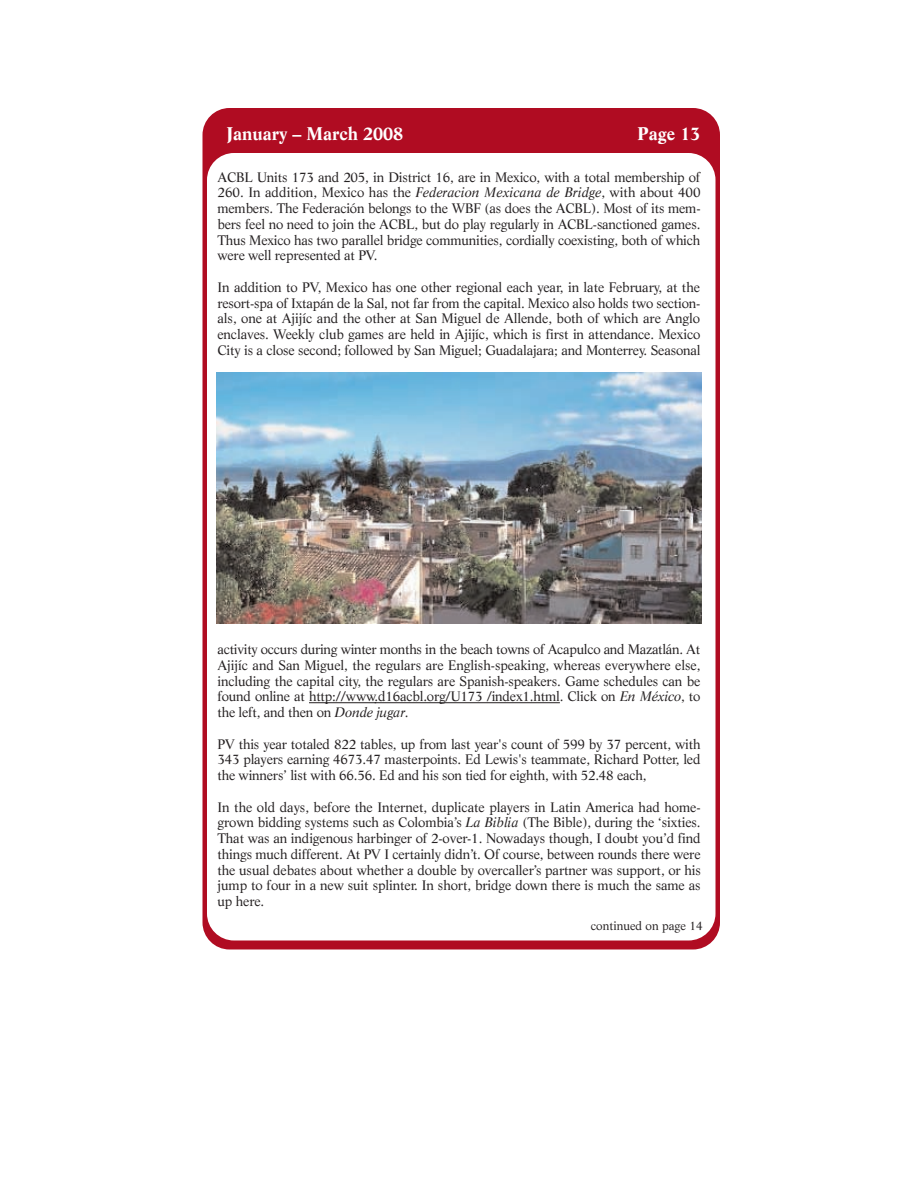
<style>
.page{position:relative;width:918px;height:1188px;background:#fff}
.page>*{position:absolute;margin:0;border:0;box-sizing:border-box;transform-origin:0 0}
.t1{font:700 18px "Life";color:#fff}
.t2{font:13.5px/15.8px "Life";letter-spacing:-.015em;color:#231f20;text-align:justify}
.t3{font:12px "Life";color:#231f20}
.s1{font-style:italic}
</style>
<div class="page">
<div style="left:202px;top:108px;width:518px;height:842px;background:#b00c22;border-radius:27px"></div>
<div style="left:207px;top:153px;width:509px;height:787px;background:#fff;border-radius:27px"></div>
<hr style="left:309px;top:702px;width:67px;height:1px;background:#231f20">
<hr style="left:375px;top:702px;width:64px;height:1px;background:#231f20">
<hr style="left:439px;top:702px;width:121px;height:1px;background:#231f20">
<img style="left:216px;top:373px;width:486px;height:251px">
<h1 class="t1" style="left:226px;top:126px;width:178px">January – March 2008</h1>
<h1 class="t1" style="left:638px;top:126px;width:65px">Page 13</h1>
<p class="t2" style="left:217px;top:170px;width:485px">ACBL Units 173 and 205, in District 16, are in Mexico, with a total membership of 260. In addition, Mexico has the <span class="s1">Federacion Mexicana de Bridge</span>, with about 400 members. The Federación belongs to the WBF (as does the ACBL). Most of its mem&shy;bers feel no need to join the ACBL, but do play regularly in ACBL-sanctioned games.<br>Thus Mexico has two parallel bridge communities, cordially coexisting, both of which were well represented at PV.</p>
<p class="t2" style="left:217px;top:280px;width:484px">In addition to PV, Mexico has one other regional each year, in late February, at the resort-spa of Ixtapán de la Sal, not far from the capital. Mexico also holds two section&shy;als, one at Ajijíc and the other at San Miguel de Allende, both of which are Anglo enclaves. Weekly club games are held in Ajijíc, which is first in attendance. Mexico City is a close second; followed by San Miguel; Guadalajara; and Monterrey. Seasonal</p>
<p class="t2" style="left:217px;top:643px;width:485px">activity occurs during winter months in the beach towns of Acapulco and Mazatlán. At Ajijíc and San Miguel, the regulars are English-speaking, whereas everywhere else, including the capital city, the regulars are Spanish-speakers. Game schedules can be found online at http://www.d16acbl.org/U173 /index1.html. Click on <span class="s1">En México</span>, to the left, and then on <span class="s1">Donde jugar</span>.</p>
<p class="t2" style="left:218px;top:737px;width:485px">PV this year totaled 822 tables, up from last year's count of 599 by 37 percent, with 343 players earning 4673.47 masterpoints. Ed Lewis's teammate, Richard Potter, led the winners’ list with 66.56. Ed and his son tied for eighth, with 52.48 each,</p>
<p class="t2" style="left:217px;top:800px;width:485px">In the old days, before the Internet, duplicate players in Latin America had home&shy;grown bidding systems such as Colombia’s <span class="s1">La Biblia</span> (The Bible), during the ‘sixties.<br>That was an indigenous harbinger of 2-over-1. Nowadays though, I doubt you’d find things much different. At PV I certainly didn’t. Of course, between rounds there were the usual debates about whether a double by overcaller’s partner was support, or his jump to four in a new suit splinter. In short, bridge down there is much the same as up here.</p>
<p class="t3" style="left:591px;top:921px;width:114px">continued on page 14</p>
</div>
